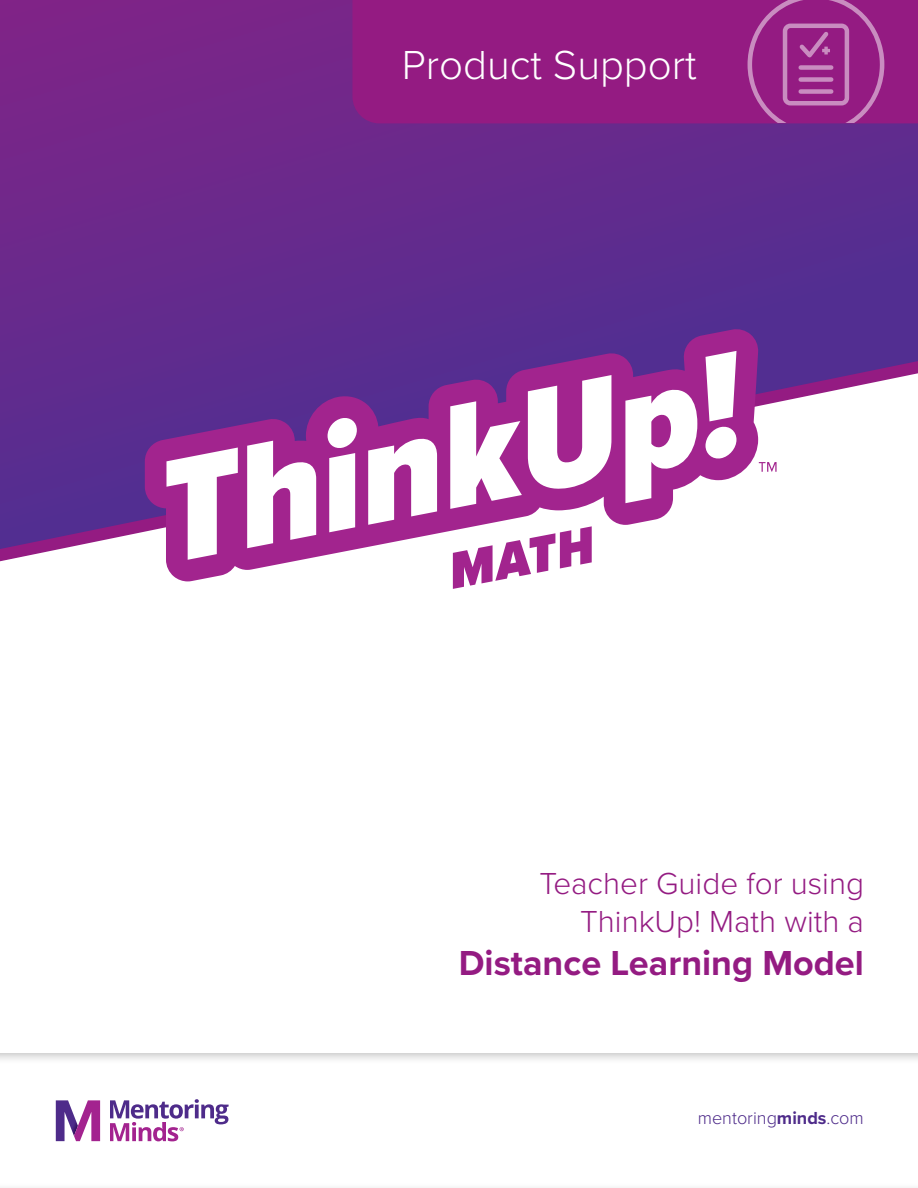
<style>
.page{position:relative;width:918px;height:1188px;background:#fff}
.page>*{position:absolute;margin:0;border:0;box-sizing:border-box;transform-origin:0 0}
.Heading_1{font:300 42px "Proxima Nova";color:#fff}
.Heading_1-2{font:700 36px "Proxima Nova";color:#941b82}
.Heading_1-3{font:300 31.5px/37.8px "Proxima Nova";color:#941b82;text-align:right}
.t1{font:300 18px "Proxima Nova";color:#4e2b8a}
.s1{font-weight:700}
</style>
<div class="page">
<svg style="left:0;top:0;width:918px;height:348px;background:#66298c"></svg>
<svg style="left:0;top:348px;width:918px;height:214px"></svg>
<div style="left:352px;top:0;width:566px;height:123px;background:#941b82"></div>
<svg style="left:453px;top:581px;width:40px;height:8px"></svg>
<svg style="left:145px;top:329px;width:614px;height:252px"></svg>
<svg style="left:166px;top:448px;width:72px;height:112px"></svg>
<svg style="left:247px;top:441px;width:69px;height:107px"></svg>
<svg style="left:328px;top:417px;width:29px;height:115px"></svg>
<svg style="left:368px;top:437px;width:69px;height:88px"></svg>
<svg style="left:450px;top:401px;width:72px;height:108px"></svg>
<svg style="left:625px;top:387px;width:72px;height:116px"></svg>
<svg style="left:706px;top:351px;width:30px;height:109px"></svg>
<svg style="left:528px;top:375px;width:83px;height:118px"></svg>
<svg style="left:759px;top:462px;width:18px;height:10px"></svg>
<svg style="left:748px;top:0;width:136px;height:123px;background:#9d2f8c"></svg>
<div style="left:801px;top:65px;width:30px;height:5px;background:#c98cc0"></div>
<div style="left:801px;top:77px;width:30px;height:5px;background:#c98cc0"></div>
<div style="left:801px;top:89px;width:30px;height:5px;background:#c98cc0"></div>
<svg style="left:110px;top:1099px;width:119px;height:42px"></svg>
<svg style="left:56px;top:1100px;width:44px;height:41px"></svg>
<p class="Heading_1" style="left:402px;top:33px;width:296px">Product Support</p>
<p class="Heading_1-3" style="left:539px;top:863px;width:326px">Teacher Guide for using<br>ThinkUp! Math with a</p>
<p class="Heading_1-2" style="left:459px;top:936px;width:407px">Distance Learning Model</p>
<p class="t1" style="left:698px;top:1105px;width:168px">mentoring<span class="s1">minds</span>.com</p>
</div>
